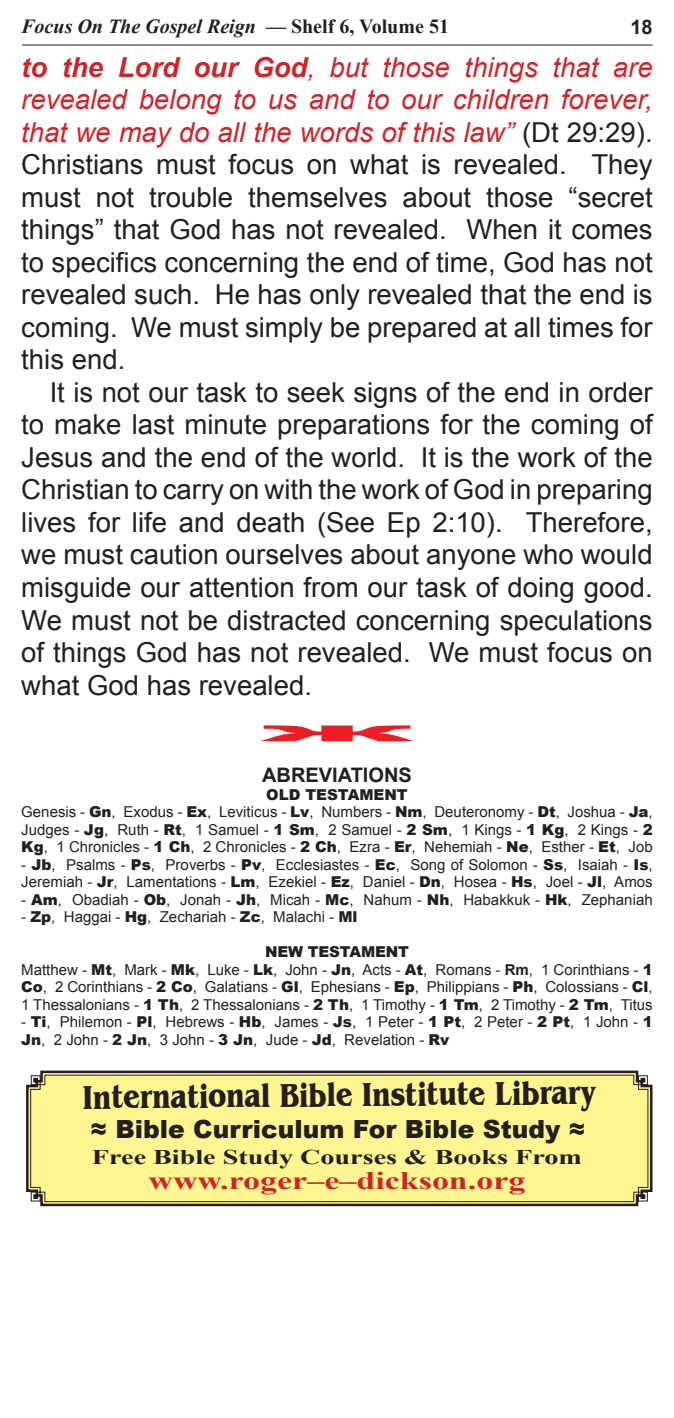
<style>
.page{position:relative;width:674px;height:1418px;background:#fff}
.page>*{position:absolute;margin:0;border:0;box-sizing:border-box;transform-origin:0 0}
.t1{font:700 34px "Benguiat IT Cby BT";color:#231f20;scale:.81 1}
.t2{font:27.5px/32.5px "Arial";color:#231f20;text-align:justify}
.t3{font:700 25.25px "Times New Roman";color:#d1232a;scale:1.35 1}
.t4{font:900 25px "Arial";color:#231f20}
.t5{font:900 22px "Arial";color:#ee1d23;scale:6.48 1}
.t6{font:700 20.75px "Times New Roman";color:#231f20;scale:1.35 1}
.t7{font:italic 700 20px "Times New Roman";color:#231f20}
.t8{font:700 20px "Arial";color:#231f20}
.t9{font:15px/17.5px "Arial";color:#231f20;text-align:center}
.s1{font-style:normal}
.s2{font-weight:700;font-style:italic;color:#d1232a}
.s3{font-style:italic;color:#d1232a}
.s4{font-weight:900}
.s5{font-weight:700}
</style>
<div class="page">
<hr style="left:22px;top:45px;width:630px;height:1px;background:#231f20">
<svg style="left:26px;top:1070px;width:627px;height:137px;background:#87836c"></svg>
<div style="left:30px;top:1074px;width:618px;height:128px;background:#fff691"></div>
<h3 class="t7" style="left:21px;top:12px;width:429px">Focus On The Gospel Reign — <span class="s1">Shelf 6, Volume 51</span></h3>
<h3 class="t8" style="left:630px;top:13px;width:24px">18</h3>
<p class="t2" style="left:21px;top:51px;width:632px"><span class="s2">to the Lord our God</span><span class="s3">, but those things that are revealed belong to us and to our children forever, that we may do all the words of this law”</span> (Dt 29:29).<br>Christians must focus on what is revealed. They must not trouble themselves about those “secret things” that God has not revealed. When it comes to specifics concerning the end of time, God has not revealed such. He has only revealed that the end is coming. We must simply be prepared at all times for this end.</p>
<p class="t2" style="left:21px;top:376px;width:632px;text-indent:28px">It is not our task to seek signs of the end in order to make last minute preparations for the coming of Jesus and the end of the world. It is the work of the Christian to carry on with the work of God in preparing lives for life and death (See Ep 2:10). Therefore, we must caution ourselves about anyone who would misguide our attention from our task of doing good.<br>We must not be distracted concerning speculations of things God has not revealed. We must focus on what God has revealed.</p>
<h3 class="t5" style="left:260px;top:717px;width:25px">Ж</h3>
<h3 class="t8" style="left:262px;top:761px;width:151px">ABREVIATIONS</h3>
<p class="t9" style="left:21px;top:785px;width:632px"><span class="s4">OLD TESTAMENT<br></span>Genesis - <span class="s4">Gn</span>, Exodus - <span class="s4">Ex</span>, Leviticus - <span class="s4">Lv</span>, Numbers - <span class="s4">Nm</span>, Deuteronomy - <span class="s4">Dt</span>, Joshua - <span class="s4">Ja</span>, Judges - <span class="s4">Jg</span>, Ruth - <span class="s4">Rt</span>, 1 Samuel - <span class="s4">1 Sm</span>, 2 Samuel - <span class="s4">2 Sm</span>, 1 Kings - <span class="s4">1 Kg</span>, 2 Kings - <span class="s4">2<br>Kg</span>, 1 Chronicles - <span class="s4">1 Ch</span>, 2 Chronicles - <span class="s4">2 Ch</span>, Ezra - <span class="s4">Er</span>, Nehemiah - <span class="s4">Ne</span>, Esther - <span class="s4">Et</span>, Job</p>
<p class="t9" style="left:21px;top:855px;width:632px;text-align:left">- <span class="s4">Jb</span>, Psalms - <span class="s4">Ps</span>, Proverbs - <span class="s4">Pv</span>, Ecclesiastes - <span class="s4">Ec</span>, Song of Solomon - <span class="s4">Ss</span>, Isaiah - <span class="s4">Is</span>,<br>Jeremiah - <span class="s4">Jr</span>, Lamentations - <span class="s4">Lm</span>, Ezekiel - <span class="s4">Ez</span>, Daniel - <span class="s4">Dn</span>, Hosea - <span class="s4">Hs</span>, Joel - <span class="s4">Jl</span>, Amos</p>
<p class="t9" style="left:21px;top:890px;width:632px">- <span class="s4">Am</span>, Obadiah - <span class="s4">Ob</span>, Jonah - <span class="s4">Jh</span>, Micah - <span class="s4">Mc</span>, Nahum - <span class="s4">Nh</span>, Habakkuk - <span class="s4">Hk</span>, Zephaniah</p>
<p class="t9" style="left:21px;top:908px;width:337px">- <span class="s4">Zp</span>, Haggai - <span class="s4">Hg</span>, Zechariah - <span class="s4">Zc</span>, Malachi - <span class="s4">Ml</span></p>
<p class="t9" style="left:21px;top:943px;width:632px"><span class="s4">NEW TESTAMENT<br></span>Matthew - <span class="s4">Mt</span>, Mark - <span class="s4">Mk</span>, Luke - <span class="s4">Lk</span>, John - <span class="s4">Jn</span>, Acts - <span class="s4">At</span>, Romans - <span class="s5">Rm</span>, 1 Corinthians - <span class="s4">1<br>Co</span>, 2 Corinthians - <span class="s4">2 Co</span>, Galatians - <span class="s4">Gl</span>, Ephesians - <span class="s4">Ep</span>, Philippians - <span class="s4">Ph</span>, Colossians - <span class="s4">Cl</span>, 1 Thessalonians - <span class="s4">1 Th</span>, 2 Thessalonians - <span class="s4">2 Th</span>, 1 Timothy - <span class="s4">1 Tm</span>, 2 Timothy - <span class="s4">2 Tm</span>, Titus</p>
<p class="t9" style="left:21px;top:1013px;width:632px;text-align:left">- <span class="s4">Ti</span>, Philemon - <span class="s4">Pl</span>, Hebrews - <span class="s4">Hb</span>, James - <span class="s4">Js</span>, 1 Peter - <span class="s4">1 Pt</span>, 2 Peter - <span class="s4">2 Pt</span>, 1 John - <span class="s4">1<br>Jn</span>, 2 John - <span class="s4">2 Jn</span>, 3 John - <span class="s4">3 Jn</span>, Jude - <span class="s4">Jd</span>, Revelation - <span class="s4">Rv</span></p>
<h1 class="t1" style="left:82px;top:1078px;width:634px;rotate:-1deg">International Bible Institute Library</h1>
<h3 class="t4" style="left:90px;top:1111px;width:496px">≈ Bible Curriculum For Bible Study ≈</h3>
<h3 class="t6" style="left:92px;top:1141px;width:364px">Free Bible Study Courses &amp; Books From</h3>
<h3 class="t3" style="left:148px;top:1162px;width:280px">www.roger–e–dickson.org</h3>
</div>
